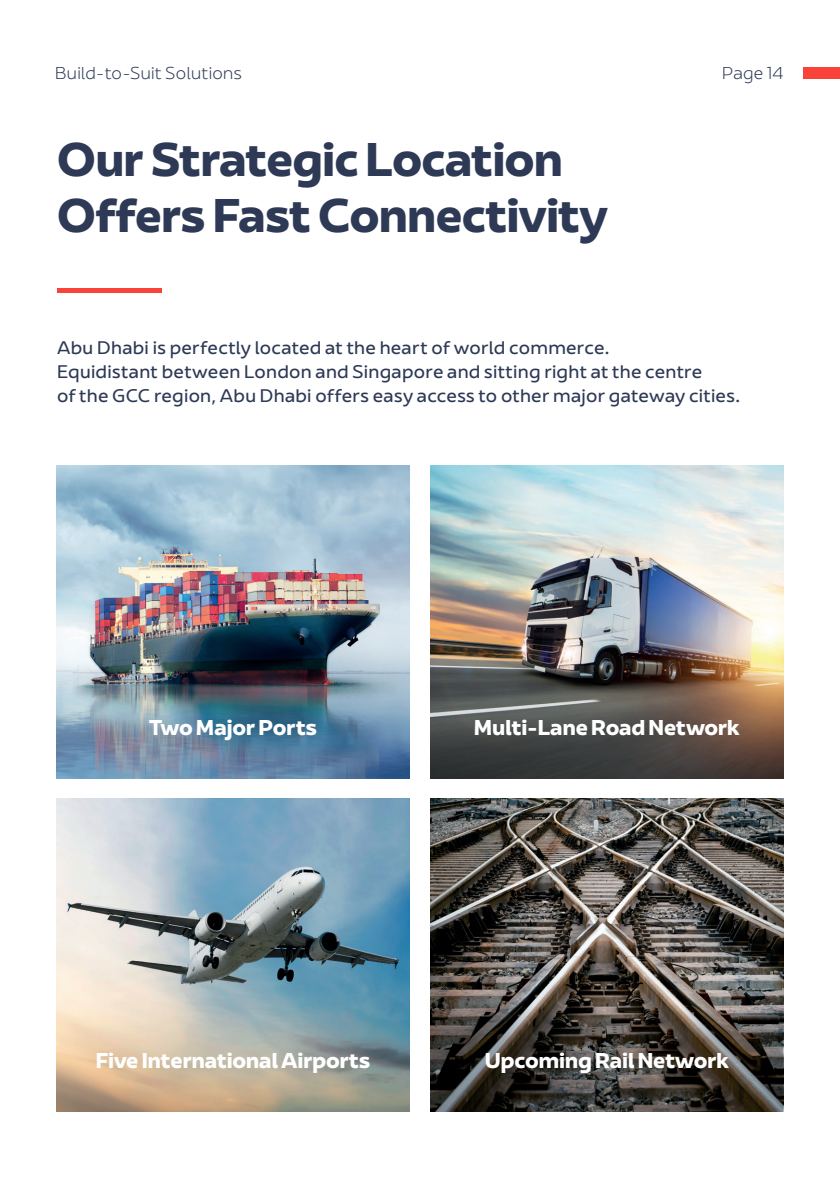
<style>
.page{position:relative;width:840px;height:1191px;background:#fff}
.page>*{position:absolute;margin:0;border:0;box-sizing:border-box;transform-origin:0 0}
.t1{font:700 44px/56px "AD Ports Group";letter-spacing:-.02em;color:#2d3955}
.t2{font:700 20px "AD Ports Group";letter-spacing:-.005em;color:#fff}
.t3{font:17px/24px "AD Ports Group";letter-spacing:.015em;color:#2d3955}
.t4{font:300 16px "AD Ports Group";letter-spacing:.02em;color:#2d3955}
</style>
<div class="page">
<img style="left:430px;top:798px;width:352px;height:200px">
<svg style="left:430px;top:998px;width:352px;height:113px;background:#403b36"></svg>
<img style="left:57px;top:798px;width:352px;height:313px">
<img style="left:430px;top:465px;width:352px;height:313px">
<img style="left:57px;top:465px;width:352px;height:313px">
<hr style="left:57px;top:288px;width:105px;height:4px;background:#f9423a">
<div style="left:802px;top:67px;width:37px;height:11px;background:#f9423a"></div>
<p class="t4" style="left:55px;top:61px;width:188px">Build-to-Suit Solutions</p>
<p class="t4" style="left:721px;top:61px;width:62px">Page 14</p>
<p class="t1" style="left:57px;top:132px;width:552px">Our Strategic Location<br>Offers Fast Connectivity</p>
<p class="t3" style="left:57px;top:336px;width:684px">Abu Dhabi is perfectly located at the heart of world commerce.<br>Equidistant between London and Singapore and sitting right at the centre<br>of the GCC region, Abu Dhabi offers easy access to other major gateway cities.</p>
<p class="t2" style="left:149px;top:710px;width:169px">Two Major Ports</p>
<p class="t2" style="left:473px;top:710px;width:267px">Multi-Lane Road Network</p>
<p class="t2" style="left:96px;top:1044px;width:276px">Five International Airports</p>
<p class="t2" style="left:484px;top:1044px;width:245px">Upcoming Rail Network</p>
</div>
